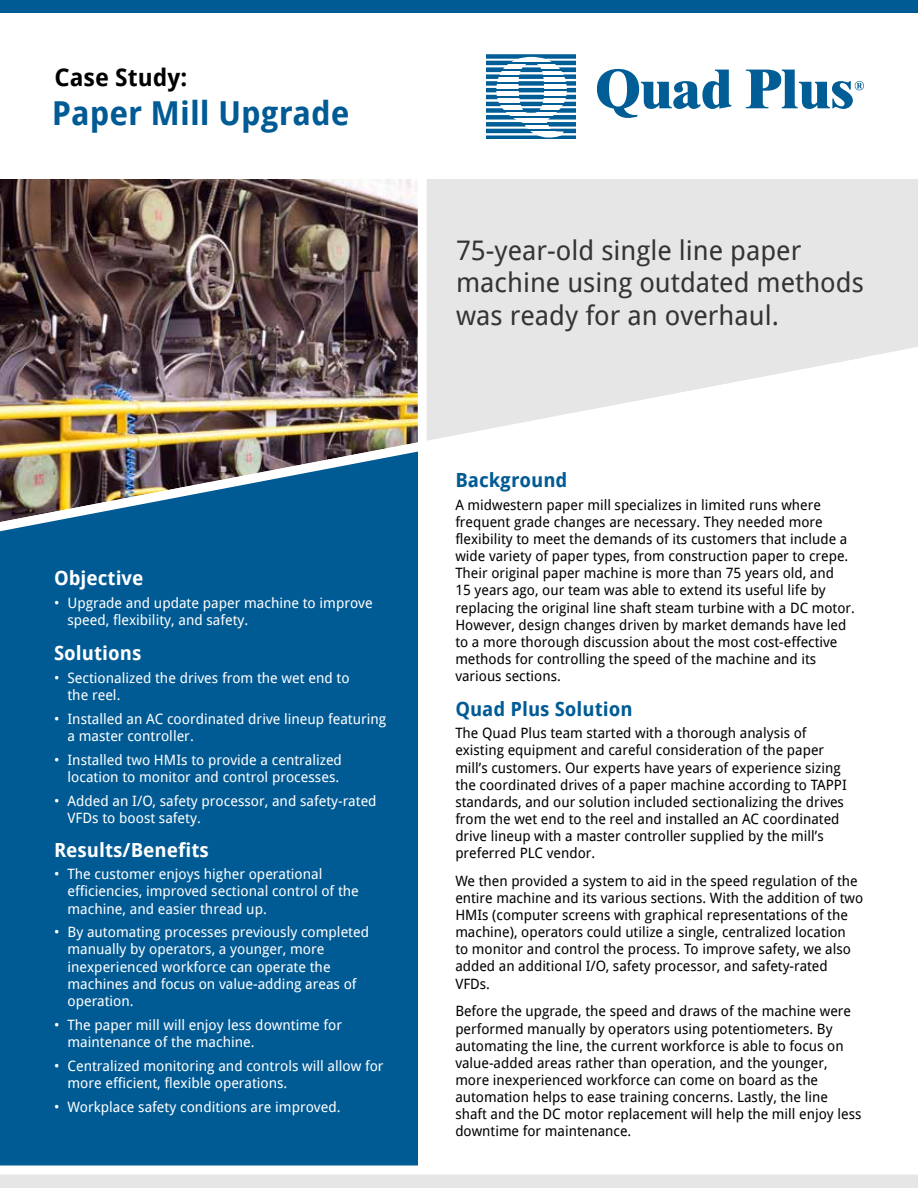
<style>
.page{position:relative;width:918px;height:1188px;background:#fff}
.page>*{position:absolute;margin:0;border:0;box-sizing:border-box;transform-origin:0 0}
.t1{font:700 33px "Droid Sans";color:#005b95}
.t2{font:27px/32.4px "Droid Sans";color:#343433}
.t3{font:700 24px "Droid Sans";color:#000}
.t4{font:700 19.5px "Droid Sans";color:#fff}
.t5{font:700 19.5px "Droid Sans";color:#005b95}
.t6{font:14.25px/17.1px "Droid Sans";color:#000}
.t7{font:14.25px/17.1px "Droid Sans";color:#fff}
</style>
<div class="page">
<div style="left:0;top:169px;width:418px;height:998px;background:#005b95"></div>
<img style="left:0;top:179px;width:413px;height:353px">
<svg style="left:413px;top:179px;width:168px;height:274px;background:#e6e6e5"></svg>
<svg style="left:581px;top:179px;width:337px;height:232px;background:#e9e9e9"></svg>
<svg style="left:0;top:1165px;width:918px;height:23px"></svg>
<div style="left:0;top:0;width:918px;height:14px;background:#005b95"></div>
<div style="left:0;top:14px;width:918px;height:165px;background:#fff"></div>
<svg style="left:597px;top:69px;width:134px;height:49px"></svg>
<div style="left:486px;top:54px;width:90px;height:5px;background:#005d96"></div>
<svg style="left:486px;top:57px;width:90px;height:82px"></svg>
<hr style="left:507px;top:62px;width:48px;height:1px;background:#005d96">
<hr style="left:497px;top:76px;width:69px;height:1px;background:#005d96">
<hr style="left:493px;top:83px;width:74px;height:1px;background:#005d96">
<hr style="left:492px;top:89px;width:77px;height:1px;background:#005d96">
<hr style="left:496px;top:96px;width:71px;height:1px;background:#005d96">
<hr style="left:497px;top:103px;width:69px;height:1px;background:#005d96">
<hr style="left:498px;top:110px;width:64px;height:1px;background:#005d96">
<hr style="left:501px;top:117px;width:61px;height:1px;background:#005d96">
<hr style="left:501px;top:123px;width:61px;height:1px;background:#005d96">
<hr style="left:501px;top:130px;width:61px;height:1px;background:#005d96">
<hr style="left:501px;top:69px;width:61px;height:1px;background:#005d96">
<svg style="left:746px;top:70px;width:118px;height:39px"></svg>
<h3 class="t3" style="left:55px;top:64px;width:134px">Case Study:</h3>
<h1 class="t1" style="left:52px;top:94px;width:299px">Paper Mill Upgrade</h1>
<h3 class="t4" style="left:54px;top:567px;width:91px">Objective</h3>
<p class="t7" style="left:67px;top:594px;width:307px;text-indent:-13px">• Upgrade and update paper machine to improve speed, flexibility, and safety.</p>
<h3 class="t4" style="left:54px;top:642px;width:89px">Solutions</h3>
<p class="t7" style="left:67px;top:669px;width:284px;text-indent:-13px">• Sectionalized the drives from the wet end to the reel.</p>
<p class="t7" style="left:67px;top:710px;width:320px;text-indent:-13px">• Installed an AC coordinated drive lineup featuring a master controller.</p>
<p class="t7" style="left:54px;top:751px;width:289px;text-align:right">• Installed two HMIs to provide a centralized location to monitor and control processes.</p>
<p class="t7" style="left:67px;top:792px;width:311px;text-indent:-13px">• Added an I/O, safety processor, and safety-rated<br>VFDs to boost safety.</p>
<h3 class="t4" style="left:54px;top:839px;width:157px">Results/Benefits</h3>
<p class="t7" style="left:67px;top:866px;width:293px;text-indent:-13px">• The customer enjoys higher operational efficiencies, improved sectional control of the machine, and easier thread up.</p>
<p class="t7" style="left:67px;top:924px;width:303px;text-indent:-13px">• By automating processes previously completed manually by operators, a younger, more inexperienced workforce can operate the machines and focus on value-adding areas of operation.</p>
<p class="t7" style="left:67px;top:1016px;width:276px;text-indent:-13px">• The paper mill will enjoy less downtime for maintenance of the machine.</p>
<p class="t7" style="left:67px;top:1057px;width:318px;text-indent:-13px">• Centralized monitoring and controls will allow for more efficient, flexible operations.</p>
<p class="t7" style="left:54px;top:1098px;width:288px">• Workplace safety conditions are improved.</p>
<h2 class="t2" style="left:456px;top:235px;width:409px">75-year-old single line paper machine using outdated methods was ready for an overhaul.</h2>
<h3 class="t5" style="left:455px;top:469px;width:114px">Background</h3>
<p class="t6" style="left:455px;top:496px;width:401px">A midwestern paper mill specializes in limited runs where frequent grade changes are necessary. They needed more flexibility to meet the demands of its customers that include a wide variety of paper types, from construction paper to crepe.<br>Their original paper machine is more than 75 years old, and<br>15 years ago, our team was able to extend its useful life by replacing the original line shaft steam turbine with a DC motor.<br>However, design changes driven by market demands have led to a more thorough discussion about the most cost-effective methods for controlling the speed of the machine and its various sections.</p>
<h3 class="t5" style="left:455px;top:698px;width:179px">Quad Plus Solution</h3>
<p class="t6" style="left:455px;top:725px;width:393px">The Quad Plus team started with a thorough analysis of existing equipment and careful consideration of the paper mill’s customers. Our experts have years of experience sizing the coordinated drives of a paper machine according to TAPPI standards, and our solution included sectionalizing the drives from the wet end to the reel and installed an AC coordinated drive lineup with a master controller supplied by the mill’s preferred PLC vendor.</p>
<p class="t6" style="left:455px;top:872px;width:409px">We then provided a system to aid in the speed regulation of the entire machine and its various sections. With the addition of two HMIs (computer screens with graphical representations of the machine), operators could utilize a single, centralized location<br>to monitor and control the process. To improve safety, we also added an additional I/O, safety processor, and safety-rated VFDs.</p>
<p class="t6" style="left:455px;top:1003px;width:408px">Before the upgrade, the speed and draws of the machine were performed manually by operators using potentiometers. By automating the line, the current workforce is able to focus on value-added areas rather than operation, and the younger, more inexperienced workforce can come on board as the automation helps to ease training concerns. Lastly, the line shaft and the DC motor replacement will help the mill enjoy less downtime for maintenance.</p>
</div>
